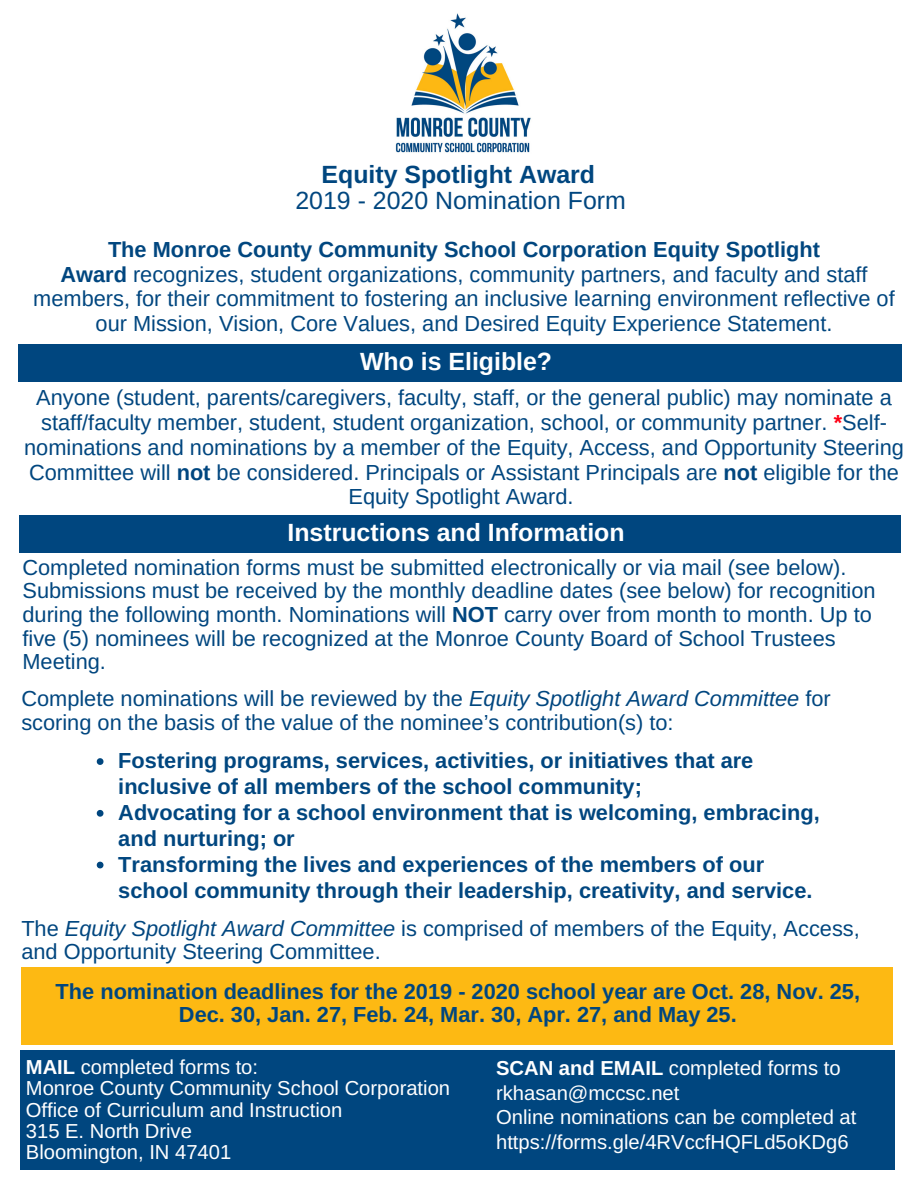
<style>
.page{position:relative;width:918px;height:1188px;background:#fff}
.page>*{position:absolute;margin:0;border:0;box-sizing:border-box;transform-origin:0 0}
.t1{font:700 24.9px "Arimo";color:#fff}
.t2{font:24.9px "Arimo";color:#00467f}
.t3{font:700 24.9px "Arimo";color:#00467f}
.t4{font:21.75px/24.8px "Arimo";color:#00467f;text-align:center}
.t5{font:21.75px/23.7px "Arimo";color:#00467f}
.t6{font:700 21.75px/25.8px "Arimo";color:#00467f}
.t7{font:20.25px/21.3px "Arimo";color:#fff}
.s1{font-weight:700}
.s2{font-weight:700;color:#ff0015}
.s3{font-style:italic}
</style>
<div class="page">
<img style="left:395px;top:13px;width:136px;height:140px">
<div style="left:20px;top:1051px;width:874px;height:119px;background:#00467f"></div>
<div style="left:18px;top:344px;width:883px;height:37px;background:#00467f"></div>
<div style="left:19px;top:515px;width:882px;height:37px;background:#00467f"></div>
<svg style="left:97px;top:758px;width:7px;height:7px"></svg>
<svg style="left:97px;top:810px;width:7px;height:7px"></svg>
<svg style="left:97px;top:862px;width:7px;height:6px"></svg>
<div style="left:21px;top:968px;width:872px;height:77px;background:#fdb913"></div>
<p class="t3" style="left:322px;top:161px;width:275px">Equity Spotlight Award</p>
<p class="t2" style="left:295px;top:187px;width:332px">2019 - 2020 Nomination Form</p>
<p class="t4" style="left:33px;top:237px;width:863px"><span class="s1">The Monroe County Community School Corporation Equity Spotlight<br>Award</span> recognizes, student organizations, community partners, and faculty and staff members, for their commitment to fostering an inclusive learning environment reflective of our Mission, Vision, Core Values, and Desired Equity Experience Statement.</p>
<p class="t1" style="left:360px;top:348px;width:194px">Who is Eligible?</p>
<p class="t4" style="left:24px;top:386px;width:881px">Anyone (student, parents/caregivers, faculty, staff, or the general public) may nominate a staff/faculty member, student, student organization, school, or community partner. <span class="s2">*</span>Self&shy;nominations and nominations by a member of the Equity, Access, and Opportunity Steering Committee will <span class="s1">not</span> be considered. Principals or Assistant Principals are <span class="s1">not</span> eligible for the Equity Spotlight Award.</p>
<p class="t1" style="left:288px;top:519px;width:339px">Instructions and Information</p>
<p class="t5" style="left:22px;top:555px;width:855px">Completed nomination forms must be submitted electronically or via mail (see below).<br>Submissions must be received by the monthly deadline dates (see below) for recognition during the following month. Nominations will <span class="s1">NOT</span> carry over from month to month. Up to five (5) nominees will be recognized at the Monroe County Board of School Trustees Meeting.</p>
<p class="t5" style="left:21px;top:687px;width:811px">Complete nominations will be reviewed by the <span class="s3">Equity Spotlight Award Committee</span> for scoring on the basis of the value of the nominee’s contribution(s) to:</p>
<p class="t6" style="left:118px;top:748px;width:703px">Fostering programs, services, activities, or initiatives that are inclusive of all members of the school community;<br>Advocating for a school environment that is welcoming, embracing, and nurturing; or<br>Transforming the lives and experiences of the members of our school community through their leadership, creativity, and service.</p>
<p class="t5" style="left:21px;top:916px;width:840px">The <span class="s3">Equity Spotlight Award Committee</span> is comprised of members of the Equity, Access, and Opportunity Steering Committee.</p>
<p class="t6" style="left:56px;top:979px;width:806px;line-height:23.7px;text-align:center">The nomination deadlines for the 2019 - 2020 school year are Oct. 28, Nov. 25,<br>Dec. 30, Jan. 27, Feb. 24, Mar. 30, Apr. 27, and May 25.</p>
<p class="t7" style="left:26px;top:1056px;width:426px"><span class="s1">MAIL</span> completed forms to:<br>Monroe County Community School Corporation<br>Office of Curriculum and Instruction<br>315 E. North Drive<br>Bloomington, IN 47401</p>
<p class="t7" style="left:496px;top:1055px;width:362px;line-height:24.8px"><span class="s1">SCAN and EMAIL</span> completed forms to rkhasan@mccsc.net<br>Online nominations can be completed at https://forms.gle/4RVccfHQFLd5oKDg6</p>
</div>
